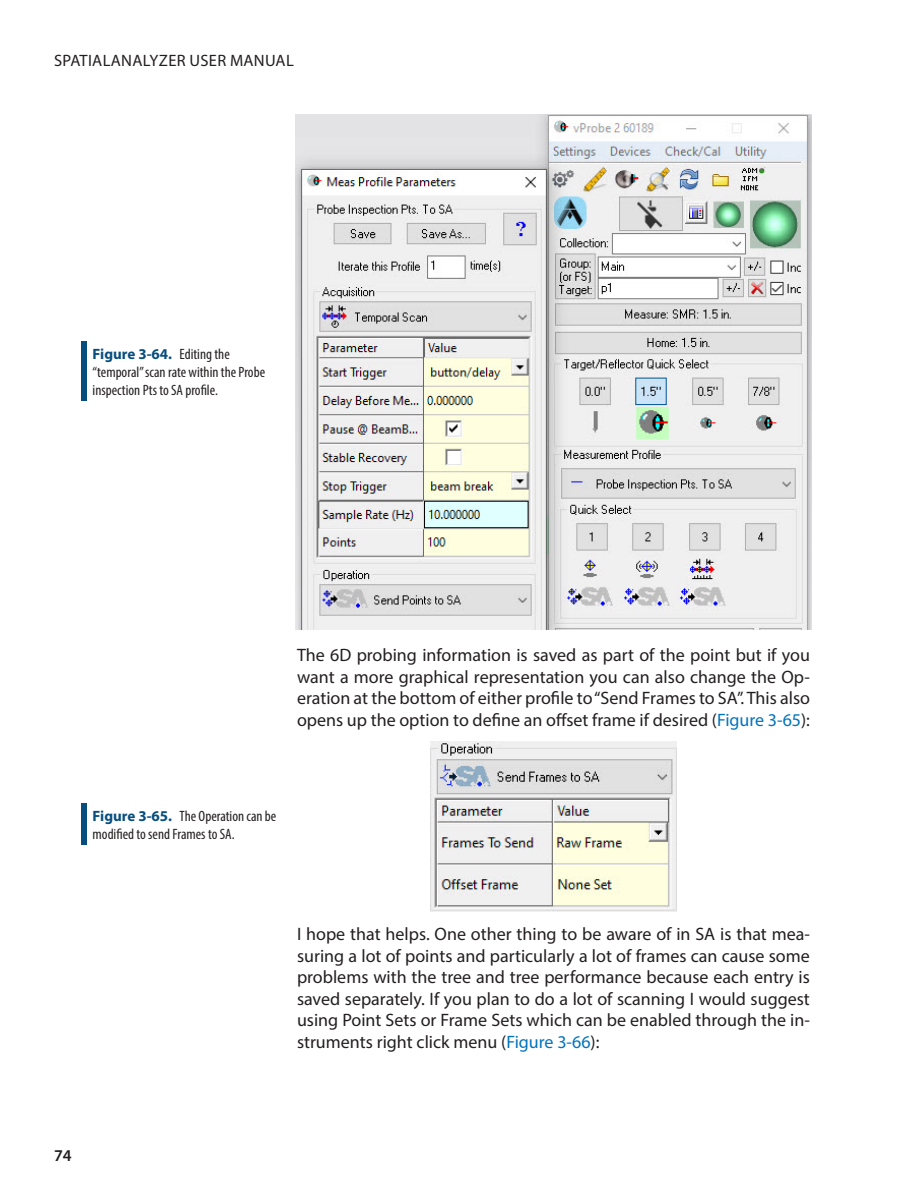
<style>
.page{position:relative;width:918px;height:1188px;background:#fff}
.page>*{position:absolute;margin:0;border:0;box-sizing:border-box;transform-origin:0 0}
.t1{font:18px/21.6px "Myriad Pro";color:#231f20;text-align:justify}
.t2{font:16.5px "Myriad Pro";letter-spacing:.02em;color:#231f20}
.t3{font:600 16.5px "Myriad Pro";color:#231f20}
.t4{font:condensed 15px/18px "Myriad Pro";color:#231f20}
.s1{font-weight:700;font-stretch:normal;color:#074e7f}
.s2{color:#0073bd}
</style>
<div class="page">
<div style="left:81px;top:342px;width:6px;height:59px;background:#074e7f"></div>
<img style="left:295px;top:115px;width:517px;height:515px">
<div style="left:81px;top:804px;width:6px;height:41px;background:#074e7f"></div>
<img style="left:430px;top:741px;width:247px;height:170px">
<p class="t2" style="left:54px;top:51px;width:241px">SPATIALANALYZER USER MANUAL</p>
<p class="t4" style="left:93px;top:345px;width:174px"><span class="s1">Figure 3-64.</span> Editing the “temporal” scan rate within the Probe inspection Pts to SA profile.</p>
<p class="t1" style="left:297px;top:644px;width:515px">The 6D probing information is saved as part of the point but if you want a more graphical representation you can also change the Op&shy;eration at the bottom of either profile to “Send Frames to SA”. This also opens up the option to define an offset frame if desired (<span class="s2">Figure 3-65</span>):</p>
<p class="t4" style="left:93px;top:807px;width:185px"><span class="s1">Figure 3-65.</span> The Operation can be modified to send Frames to SA.</p>
<p class="t1" style="left:297px;top:923px;width:515px">I hope that helps. One other thing to be aware of in SA is that mea&shy;suring a lot of points and particularly a lot of frames can cause some problems with the tree and tree performance because each entry is saved separately. If you plan to do a lot of scanning I would suggest using Point Sets or Frame Sets which can be enabled through the in&shy;struments right click menu (<span class="s2">Figure 3-66</span>):</p>
<p class="t3" style="left:54px;top:1145px;width:19px">74</p>
</div>
